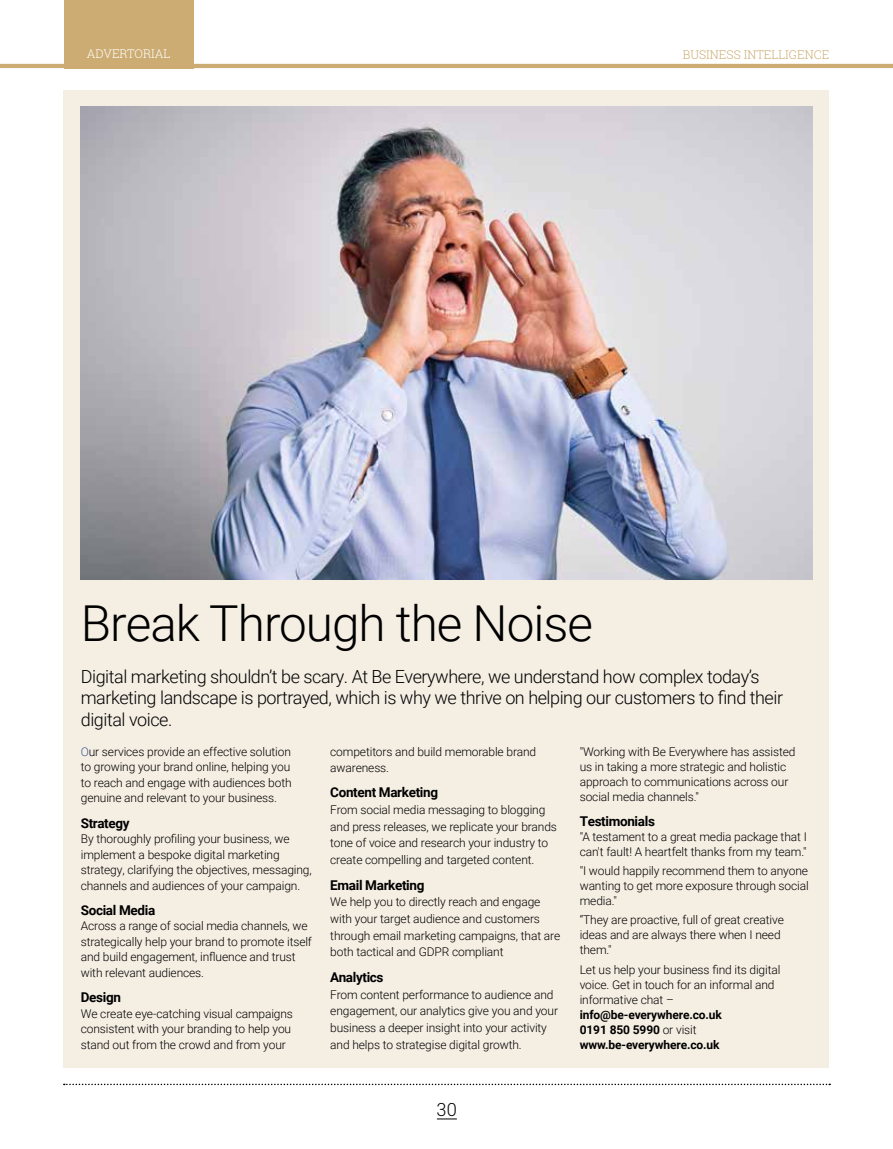
<style>
.page{position:relative;width:893px;height:1149px;background:#fff}
.page>*{position:absolute;margin:0;border:0;box-sizing:border-box;transform-origin:0 0}
.t1{font:300 49.5px "Roboto";letter-spacing:-.02em;color:#000}
.t2{font:300 18px/21.6px "Roboto";letter-spacing:-.025em;color:#000}
.t3{font:300 18px "Roboto Slab";color:#000}
.t4{font:700 13.5px "Roboto";letter-spacing:-.025em;color:#000}
.t5{font:300 12px/15.5px "Roboto";letter-spacing:-.01em;color:#000}
.t6{font:700 12px/15px "Roboto";letter-spacing:-.01em;color:#000}
.t7{font:300 12px "Roboto Slab";color:#ccac73}
.t8{font:300 12px "Roboto Slab";color:#fff}
.s1{color:#3d5992}
.s2{font-weight:300}
</style>
<div class="page">
<div style="left:64px;top:90px;width:765px;height:977px;background:#f5eee3"></div>
<svg style="left:437px;top:1118px;width:20px;height:1px"></svg>
<svg style="left:64px;top:1083px;width:766px;height:1px"></svg>
<hr style="left:0;top:64px;width:893px;height:4px;background:#ccac73">
<div style="left:64px;top:0;width:129px;height:68px;background:#ccac73"></div>
<img style="left:81px;top:107px;width:731px;height:472px">
<p class="t8" style="left:87px;top:46px;width:85px">ADVERTORIAL</p>
<p class="t7" style="left:683px;top:46px;width:148px">BUSINESS INTELLIGENCE</p>
<h1 class="t1" style="left:81px;top:588px;width:514px">Break Through the Noise</h1>
<h2 class="t2" style="left:81px;top:664px;width:704px">Digital marketing shouldn’t be scary. At Be Everywhere, we understand how complex today’s marketing landscape is portrayed, which is why we thrive on helping our customers to find their digital voice.</h2>
<p class="t5" style="left:81px;top:743px;width:212px;text-align:justify"><span class="s1">O</span>ur services provide an effective solution to growing your brand online, helping you to reach and engage with audiences both genuine and relevant to your business.</p>
<p class="t4" style="left:81px;top:813px;width:50px">Strategy</p>
<p class="t5" style="left:81px;top:830px;width:232px">By thoroughly profiling your business, we implement a bespoke digital marketing strategy, clarifying the objectives, messaging, channels and audiences of your campaign.</p>
<p class="t4" style="left:81px;top:900px;width:76px">Social Media</p>
<p class="t5" style="left:81px;top:917px;width:233px">Across a range of social media channels, we strategically help your brand to promote itself and build engagement, influence and trust with relevant audiences.</p>
<p class="t4" style="left:81px;top:987px;width:42px">Design</p>
<p class="t5" style="left:81px;top:1004px;width:214px">We create eye-catching visual campaigns consistent with your branding to help you stand out from the crowd and from your</p>
<p class="t5" style="left:330px;top:742px;width:207px;line-height:15.9px">competitors and build memorable brand awareness.</p>
<p class="t4" style="left:330px;top:782px;width:109px">Content Marketing</p>
<p class="t5" style="left:330px;top:800px;width:228px;line-height:16.6px">From social media messaging to blogging and press releases, we replicate your brands tone of voice and research your industry to create compelling and targeted content.</p>
<p class="t4" style="left:330px;top:875px;width:96px">Email Marketing</p>
<p class="t5" style="left:330px;top:893px;width:232px;line-height:16.6px">We help you to directly reach and engage with your target audience and customers through email marketing campaigns, that are both tactical and GDPR compliant</p>
<p class="t4" style="left:330px;top:967px;width:55px">Analytics</p>
<p class="t5" style="left:330px;top:985px;width:229px;line-height:16.6px">From content performance to audience and engagement, our analytics give you and your business a deeper insight into your activity and helps to strategise digital growth.</p>
<p class="t5" style="left:580px;top:743px;width:217px;line-height:15px">"Working with Be Everywhere has assisted us in taking a more strategic and holistic approach to communications across our social media channels."</p>
<p class="t4" style="left:580px;top:811px;width:77px">Testimonials</p>
<p class="t5" style="left:580px;top:828px;width:229px;line-height:15px">"A testament to a great media package that I can't fault! A heartfelt thanks from my team."</p>
<p class="t5" style="left:580px;top:862px;width:231px;line-height:15px;text-align:justify">"I would happily recommend them to anyone wanting to get more exposure through social media."</p>
<p class="t5" style="left:580px;top:911px;width:206px;line-height:15px">“They are proactive, full of great creative ideas and are always there when I need them."</p>
<p class="t5" style="left:580px;top:961px;width:202px;line-height:15px">Let us help your business find its digital voice. Get in touch for an informal and informative chat –</p>
<p class="t6" style="left:580px;top:1006px;width:144px">info@be-everywhere.co.uk<br>0191 850 5990 <span class="s2">or visit </span>www.be-everywhere.co.uk</p>
<h2 class="t3" style="left:437px;top:1096px;width:21px">30</h2>
</div>
